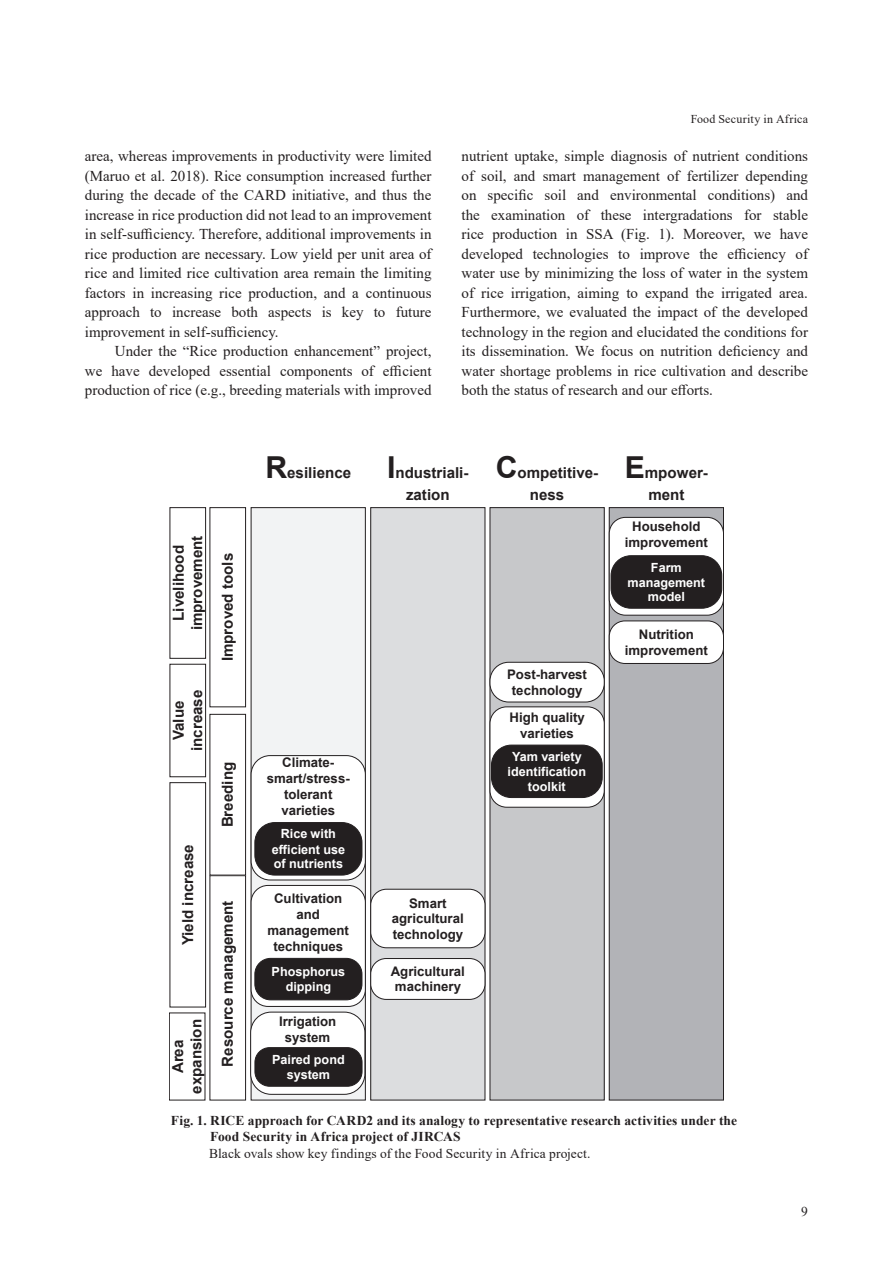
<style>
.page{position:relative;width:893px;height:1263px;background:#fff}
.page>*{position:absolute;margin:0;border:0;box-sizing:border-box;transform-origin:0 0}
.t1{font:700 15.15px/18.1px "Arial";color:#231f20;text-align:center}
.t2{font:15px/19.5px "Times New Roman";color:#231f20;text-align:justify}
.t3{font:700 13.5px/16.5px "Times New Roman";letter-spacing:.01em;color:#231f20}
.t4{font:13.5px "Times New Roman";letter-spacing:.01em;color:#231f20}
.t5{font:700 13.2px/15.9px "Arial";color:#231f20;text-align:center}
.t6{font:700 12.6px/15px "Arial";color:#fff;text-align:center}
.t7{font:12px "Times New Roman";letter-spacing:.02em;color:#231f20}
.s1{font-size:30.3px}
</style>
<div class="page">
<div style="left:609px;top:508px;width:114px;height:592px;background:#b2b3b7"></div>
<div style="left:609px;top:507px;width:115px;height:593px;border:1px solid #231f20"></div>
<div style="left:371px;top:508px;width:114px;height:592px;background:#dcdddf"></div>
<div style="left:370px;top:507px;width:115px;height:593px;border:1px solid #231f20"></div>
<div style="left:251px;top:508px;width:114px;height:592px;background:#f2f3f4"></div>
<div style="left:251px;top:507px;width:115px;height:593px;border:1px solid #231f20"></div>
<div style="left:490px;top:508px;width:114px;height:592px;background:#c7c8ca"></div>
<div style="left:490px;top:507px;width:115px;height:593px;border:1px solid #231f20"></div>
<div style="left:210px;top:714px;width:36px;height:161px;border:1px solid #231f20"></div>
<div style="left:210px;top:875px;width:36px;height:225px;border:1px solid #231f20"></div>
<div style="left:170px;top:782px;width:36px;height:225px;border:1px solid #231f20"></div>
<div style="left:169px;top:1012px;width:36px;height:88px;border:1px solid #231f20"></div>
<div style="left:170px;top:664px;width:36px;height:113px;border:1px solid #231f20"></div>
<div style="left:210px;top:507px;width:36px;height:200px;border:1px solid #231f20"></div>
<div style="left:371px;top:889px;width:114px;height:59px;background:#fff;border-radius:16px"></div>
<div style="left:370px;top:889px;width:115px;height:59px;border:1px solid #231f20;border-radius:16px"></div>
<div style="left:251px;top:885px;width:114px;height:121px;background:#fff;border-radius:17px"></div>
<div style="left:251px;top:885px;width:115px;height:122px;border:1px solid #231f20;border-radius:17px"></div>
<div style="left:490px;top:707px;width:114px;height:100px;background:#fff;border-radius:17px"></div>
<div style="left:490px;top:706px;width:115px;height:101px;border:1px solid #231f20;border-radius:17px"></div>
<div style="left:251px;top:1012px;width:114px;height:82px;background:#fff;border-radius:21px"></div>
<div style="left:250px;top:1012px;width:115px;height:83px;border:1px solid #231f20;border-radius:21px"></div>
<div style="left:251px;top:756px;width:114px;height:124px;background:#fff;border-radius:19px"></div>
<div style="left:251px;top:755px;width:115px;height:125px;border:1px solid #231f20;border-radius:19px"></div>
<div style="left:371px;top:958px;width:114px;height:41px;background:#fff;border-radius:15px"></div>
<div style="left:370px;top:958px;width:115px;height:42px;border:1px solid #231f20;border-radius:15px"></div>
<div style="left:490px;top:662px;width:114px;height:40px;background:#fff;border-radius:19px"></div>
<div style="left:490px;top:662px;width:115px;height:40px;border:1px solid #231f20;border-radius:19px"></div>
<div style="left:609px;top:517px;width:114px;height:98px;background:#fff;border-radius:16px"></div>
<div style="left:609px;top:517px;width:115px;height:98px;border:1px solid #231f20;border-radius:16px"></div>
<div style="left:609px;top:621px;width:114px;height:42px;background:#fff;border-radius:16px"></div>
<div style="left:609px;top:621px;width:115px;height:43px;border:1px solid #231f20;border-radius:16px"></div>
<div style="left:170px;top:507px;width:36px;height:152px;border:1px solid #231f20"></div>
<div style="left:255px;top:822px;width:107px;height:53px;background:#231f20;border-radius:20px"></div>
<div style="left:255px;top:822px;width:107px;height:53px;border:1px solid #231f20;border-radius:20px"></div>
<div style="left:255px;top:958px;width:107px;height:42px;background:#231f20;border-radius:16px"></div>
<div style="left:255px;top:958px;width:107px;height:42px;border:1px solid #231f20;border-radius:16px"></div>
<div style="left:255px;top:1047px;width:107px;height:39px;background:#231f20;border-radius:15px"></div>
<div style="left:255px;top:1047px;width:107px;height:39px;border:1px solid #231f20;border-radius:15px"></div>
<div style="left:491px;top:745px;width:111px;height:52px;background:#231f20;border-radius:20px"></div>
<div style="left:491px;top:745px;width:111px;height:53px;border:1px solid #231f20;border-radius:20px"></div>
<div style="left:611px;top:556px;width:111px;height:52px;background:#231f20;border-radius:20px"></div>
<div style="left:611px;top:555px;width:111px;height:53px;border:1px solid #231f20;border-radius:20px"></div>
<p class="t2" style="left:85px;top:146px;width:348px">area, whereas improvements in productivity were limited (Maruo et al. 2018). Rice consumption increased further during the decade of the CARD initiative, and thus the increase in rice production did not lead to an improvement in self-sufficiency. Therefore, additional improvements in rice production are necessary. Low yield per unit area of rice and limited rice cultivation area remain the limiting factors in increasing rice production, and a continuous approach to increase both aspects is key to future improvement in self-sufficiency.</p>
<p class="t2" style="left:85px;top:341px;width:348px;text-indent:30px">Under the “Rice production enhancement” project, we have developed essential components of efficient production of rice (e.g., breeding materials with improved</p>
<p class="t7" style="left:691px;top:111px;width:119px">Food Security in Africa</p>
<p class="t2" style="left:461px;top:146px;width:348px">nutrient uptake, simple diagnosis of nutrient conditions of soil, and smart management of fertilizer depending on specific soil and environmental conditions) and the examination of these intergradations for stable rice production in SSA (Fig. 1). Moreover, we have developed technologies to improve the efficiency of water use by minimizing the loss of water in the system of rice irrigation, aiming to expand the irrigated area.<br>Furthermore, we evaluated the impact of the developed technology in the region and elucidated the conditions for its dissemination. We focus on nutrition deficiency and water shortage problems in rice cultivation and describe both the status of research and our efforts.</p>
<p class="t1" style="left:170px;top:630px;width:96px;rotate:-90deg">Livelihood improvement</p>
<p class="t1" style="left:170px;top:751px;width:63px;rotate:-90deg">Value increase</p>
<p class="t1" style="left:179px;top:945px;width:103px;rotate:-90deg">Yield increase</p>
<p class="t1" style="left:169px;top:1094px;width:76px;rotate:-90deg">Area expansion</p>
<p class="t1" style="left:219px;top:661px;width:110px;rotate:-90deg">Improved tools</p>
<p class="t1" style="left:219px;top:827px;width:67px;rotate:-90deg">Breeding</p>
<p class="t1" style="left:219px;top:1066px;width:168px;rotate:-90deg">Resource management</p>
<p class="t1" style="left:406px;top:462px;width:64px;line-height:21.6px;text-align:left;text-indent:-141px"><span class="s1">R</span>esilience <span class="s1">I</span>ndustriali&shy;zation</p>
<p class="t1" style="left:496px;top:462px;width:104px;line-height:21.6px"><span class="s1">C</span>ompetitive&shy;ness</p>
<p class="t5" style="left:507px;top:667px;width:81px;line-height:15.5px">Post-harvest technology</p>
<p class="t5" style="left:267px;top:755px;width:85px">Climate&shy;smart/stress&shy;tolerant varieties</p>
<p class="t6" style="left:272px;top:826px;width:75px">Rice with efficient use of nutrients</p>
<p class="t5" style="left:267px;top:891px;width:83px">Cultivation and management techniques</p>
<p class="t6" style="left:272px;top:964px;width:75px">Phosphorus dipping</p>
<p class="t5" style="left:279px;top:1014px;width:59px">Irrigation system</p>
<p class="t6" style="left:272px;top:1052px;width:74px">Paired pond system</p>
<p class="t5" style="left:392px;top:895px;width:73px">Smart agricultural technology</p>
<p class="t5" style="left:391px;top:964px;width:76px;line-height:15.5px">Agricultural machinery</p>
<p class="t5" style="left:509px;top:710px;width:77px">High quality varieties</p>
<p class="t6" style="left:508px;top:749px;width:80px">Yam variety identification toolkit</p>
<p class="t1" style="left:625px;top:462px;width:85px;line-height:21.6px"><span class="s1">E</span>mpower&shy;ment</p>
<p class="t5" style="left:625px;top:519px;width:85px">Household improvement</p>
<p class="t6" style="left:627px;top:560px;width:79px">Farm management model</p>
<p class="t5" style="left:625px;top:627px;width:85px">Nutrition improvement</p>
<p class="t3" style="left:210px;top:1112px;width:528px;text-indent:-39px">Fig. 1. RICE approach for CARD2 and its analogy to representative research activities under the<br>Food Security in Africa project of JIRCAS</p>
<p class="t4" style="left:209px;top:1144px;width:383px">Black ovals show key findings of the Food Security in Africa project.</p>
<p class="t4" style="left:801px;top:1202px;width:8px">9</p>
</div>
